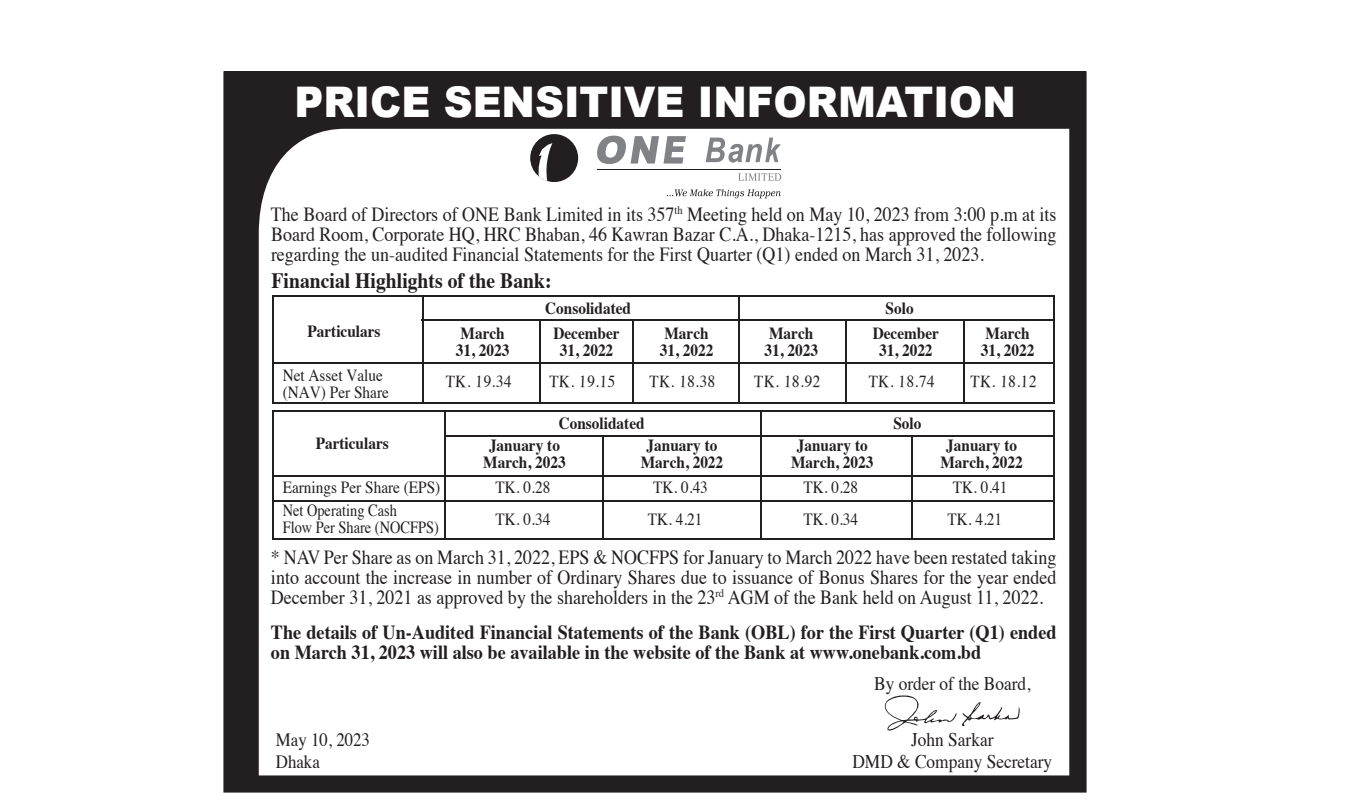
<style>
.page{position:relative;width:1345px;height:802px;background:#fff}
.page>*{position:absolute;margin:0;border:0;box-sizing:border-box;transform-origin:0 0}
.t1{font:900 42.25px "Arial";color:#fff;scale:.95 1}
.t2{font:700 22px "Times";color:#231f20;scale:.9 1}
.t3{font:20px/20px "Times";color:#231f20;text-align:justify;scale:.9 1}
.t4{font:700 20px/20px "Times";color:#231f20;scale:.91 1}
.t5{font:19.25px/22px "Times";color:#231f20;text-align:center;scale:.9 1}
.t6{font:18.75px/22.8px "Times";color:#231f20;scale:.9 1}
.t7{font:700 17px/17px "Times";color:#231f20;text-align:center;scale:.9 1}
.t8{font:17px/32px "Times";color:#231f20;scale:.9 1}
.t9{font:17px/17px "Times";color:#231f20;scale:.85 1}
</style>
<div class="page">
<div style="left:224px;top:72px;width:862px;height:720px;background:#231f20"></div>
<div style="left:259px;top:129px;width:810px;height:646px;background:#fff"></div>
<svg style="left:882px;top:694px;width:138px;height:37px;background:#ededed"></svg>
<hr style="left:272px;top:410px;width:2px;height:128px;background:#231f20">
<hr style="left:444px;top:411px;width:2px;height:127px;background:#231f20">
<hr style="left:760px;top:411px;width:2px;height:127px;background:#231f20">
<hr style="left:1052px;top:410px;width:2px;height:128px;background:#231f20">
<hr style="left:602px;top:436px;width:2px;height:102px;background:#231f20">
<hr style="left:910px;top:436px;width:2px;height:102px;background:#231f20">
<hr style="left:272px;top:410px;width:782px;height:2px;background:#231f20">
<hr style="left:274px;top:475px;width:778px;height:2px;background:#231f20">
<hr style="left:444px;top:435px;width:608px;height:2px;background:#231f20">
<hr style="left:274px;top:500px;width:778px;height:2px;background:#231f20">
<hr style="left:272px;top:538px;width:782px;height:1px;background:#231f20">
<hr style="left:272px;top:295px;width:2px;height:107px;background:#231f20">
<hr style="left:422px;top:296px;width:1px;height:106px;background:#231f20">
<hr style="left:738px;top:296px;width:1px;height:106px;background:#231f20">
<hr style="left:1052px;top:295px;width:2px;height:107px;background:#231f20">
<hr style="left:539px;top:320px;width:2px;height:82px;background:#231f20">
<hr style="left:632px;top:320px;width:2px;height:82px;background:#231f20">
<hr style="left:845px;top:320px;width:2px;height:82px;background:#231f20">
<hr style="left:963px;top:320px;width:2px;height:82px;background:#231f20">
<hr style="left:272px;top:295px;width:782px;height:2px;background:#231f20">
<hr style="left:274px;top:362px;width:778px;height:2px;background:#231f20">
<hr style="left:422px;top:319px;width:630px;height:2px;background:#231f20">
<hr style="left:272px;top:402px;width:782px;height:2px;background:#231f20">
<div style="left:530px;top:134px;width:48px;height:48px;background:#231f20;border-radius:50%"></div>
<svg style="left:537px;top:143px;width:15px;height:38px"></svg>
<hr style="left:597px;top:169px;width:184px;height:1px;background:#231f20">
<svg style="left:738px;top:173px;width:43px;height:8px"></svg>
<svg style="left:705px;top:138px;width:76px;height:25px;background:#c9cacb"></svg>
<svg style="left:597px;top:136px;width:89px;height:28px;background:#b6b7b9"></svg>
<svg style="left:667px;top:189px;width:114px;height:9px"></svg>
<h1 class="t1" style="left:294px;top:78px;width:761px">PRICE SENSITIVE INFORMATION</h1>
<p class="t3" style="left:271px;top:202px;width:874px">The Board of Directors of ONE Bank Limited in its 357<sup>th</sup> Meeting held on May 10, 2023 from 3:00 p.m at its Board Room, Corporate HQ, HRC Bhaban, 46 Kawran Bazar C.A., Dhaka-1215, has approved the following regarding the un-audited Financial Statements for the First Quarter (Q1) ended on March 31, 2023.</p>
<p class="t2" style="left:271px;top:259px;width:313px">Financial Highlights of the Bank:</p>
<p class="t7" style="left:307px;top:321px;width:83px">Particulars</p>
<p class="t7" style="left:545px;top:298px;width:97px">Consolidated</p>
<p class="t7" style="left:885px;top:298px;width:33px">Solo</p>
<p class="t7" style="left:456px;top:323px;width:61px;text-align:left">March<br>31, 2023</p>
<p class="t7" style="left:553px;top:323px;width:75px">December<br>31, 2022</p>
<p class="t7" style="left:660px;top:323px;width:61px;text-align:left">March<br>31, 2022</p>
<p class="t7" style="left:764px;top:323px;width:61px;text-align:left">March<br>31, 2023</p>
<p class="t7" style="left:872px;top:323px;width:75px">December<br>31, 2022</p>
<p class="t7" style="left:981px;top:323px;width:61px;text-align:left">March<br>31, 2022</p>
<p class="t8" style="left:283px;top:365px;width:120px;line-height:17px">Net Asset Value (NAV) Per Share</p>
<p class="t8" style="left:446px;top:362px;width:75px;rotate:2deg">TK. 19.34</p>
<p class="t8" style="left:550px;top:362px;width:75px;rotate:2deg">TK. 19.15</p>
<p class="t8" style="left:650px;top:362px;width:75px;rotate:2deg">TK. 18.38</p>
<p class="t8" style="left:755px;top:362px;width:75px;rotate:2deg">TK. 18.92</p>
<p class="t8" style="left:869px;top:362px;width:75px;rotate:2deg">TK. 18.74</p>
<p class="t8" style="left:971px;top:362px;width:75px;rotate:2deg">TK. 18.12</p>
<p class="t7" style="left:316px;top:433px;width:83px">Particulars</p>
<p class="t7" style="left:559px;top:413px;width:97px">Consolidated</p>
<p class="t7" style="left:893px;top:413px;width:33px">Solo</p>
<p class="t7" style="left:483px;top:435px;width:93px">January to<br>March, 2023</p>
<p class="t7" style="left:641px;top:435px;width:93px">January to<br>March, 2022</p>
<p class="t7" style="left:791px;top:435px;width:93px">January to<br>March, 2023</p>
<p class="t7" style="left:940px;top:435px;width:93px">January to<br>March, 2022</p>
<p class="t8" style="left:283px;top:470px;width:177px">Earnings Per Share (EPS)</p>
<p class="t8" style="left:495px;top:470px;width:62px">TK. 0.28<br>TK. 0.34</p>
<p class="t9" style="left:283px;top:501px;width:185px">Net Operating Cash<br>Flow Per Share (NOCFPS)</p>
<p class="t8" style="left:653px;top:470px;width:62px">TK. 0.43</p>
<p class="t8" style="left:803px;top:470px;width:62px">TK. 0.28</p>
<p class="t8" style="left:952px;top:470px;width:62px">TK. 0.41</p>
<p class="t8" style="left:648px;top:502px;width:62px">TK. 4.21</p>
<p class="t8" style="left:803px;top:502px;width:62px">TK. 0.34</p>
<p class="t8" style="left:947px;top:502px;width:62px">TK. 4.21</p>
<p class="t3" style="left:271px;top:545px;width:874px">* NAV Per Share as on March 31, 2022, EPS &amp; NOCFPS for January to March 2022 have been restated taking into account the increase in number of Ordinary Shares due to issuance of Bonus Shares for the year ended December 31, 2021 as approved by the shareholders in the 23<sup>rd</sup> AGM of the Bank held on August 11, 2022.</p>
<p class="t4" style="left:271px;top:620px;width:865px">The details of Un-Audited Financial Statements of the Bank (OBL) for the First Quarter (Q1) ended on March 31, 2023 will also be available in the website of the Bank at www.onebank.com.bd</p>
<p class="t6" style="left:276px;top:726px;width:106px">May 10, 2023<br>Dhaka</p>
<p class="t5" style="left:874px;top:671px;width:175px">By order of the Board,</p>
<p class="t5" style="left:852px;top:727px;width:223px">John Sarkar<br>DMD &amp; Company Secretary</p>
</div>
